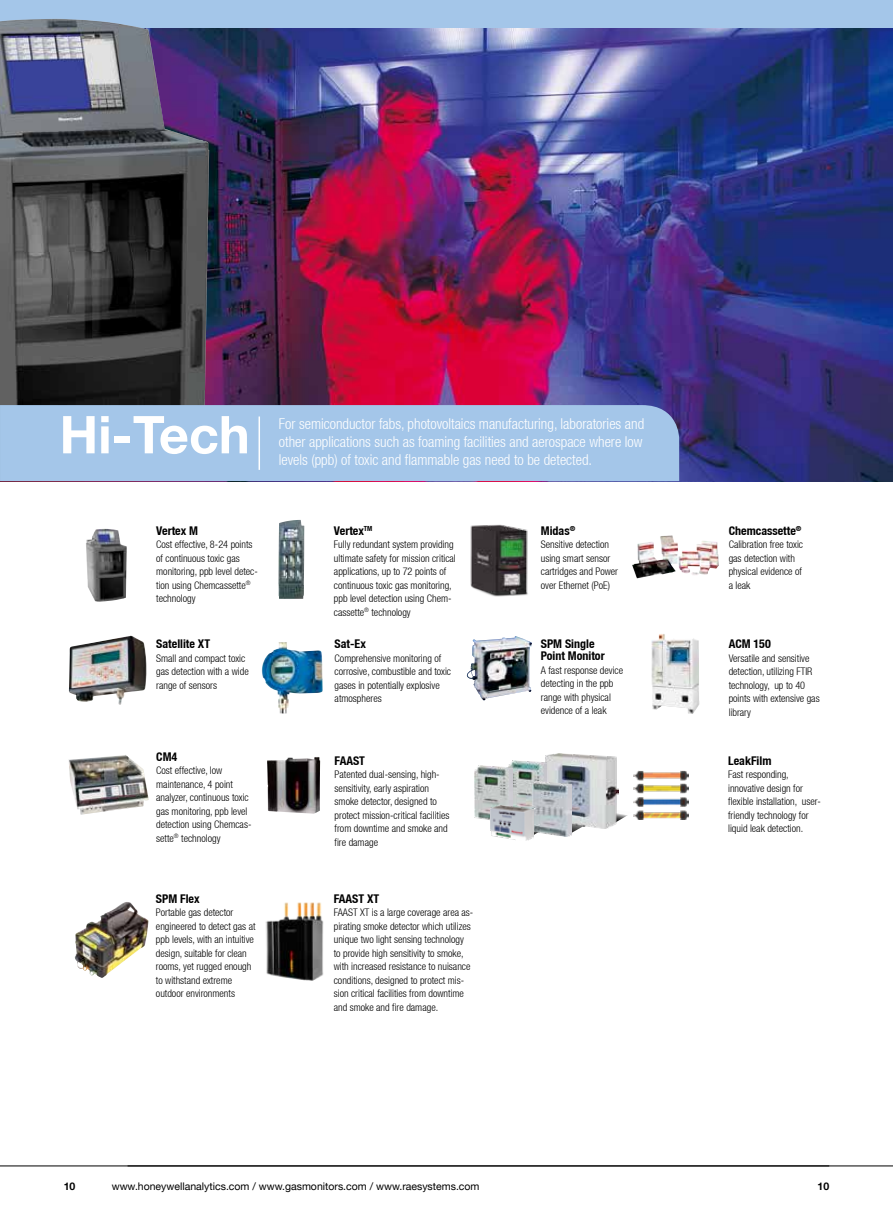
<style>
.page{position:relative;width:893px;height:1212px;background:#fff}
.page>*{position:absolute;margin:0;border:0;box-sizing:border-box;transform-origin:0 0}
.t1{font:700 52.2px "Helvetica Neue LT";color:#fff}
.t2{font:300 condensed 15px/18px "Helvetica Neue LT";color:#fff;text-align:justify}
.t3{font:700 condensed 12px/12px "Helvetica Neue LT";color:#000}
.t4{font:300 condensed 10.5px/13.5px "Helvetica Neue LT";color:#000}
.t5{font:10.5px "Helvetica Neue LT";color:#000}
.t6{font:700 10.5px "Helvetica Neue LT";color:#000}
</style>
<div class="page">
<img style="left:209px;top:28px;width:684px;height:453px">
<hr style="left:0;top:1166px;width:829px;height:1px;background:#000">
<hr style="left:128px;top:1166px;width:765px;height:1px;background:#000">
<img style="left:466px;top:636px;width:66px;height:64px">
<img style="left:278px;top:520px;width:26px;height:79px">
<img style="left:86px;top:529px;width:41px;height:73px">
<img style="left:632px;top:535px;width:87px;height:43px">
<img style="left:262px;top:642px;width:61px;height:71px">
<img style="left:69px;top:636px;width:78px;height:69px">
<img style="left:69px;top:755px;width:80px;height:60px">
<img style="left:651px;top:634px;width:48px;height:80px">
<img style="left:470px;top:524px;width:58px;height:73px">
<div style="left:0;top:0;width:893px;height:28px;background:#a4c6e9"></div>
<img style="left:0;top:19px;width:209px;height:386px">
<div style="left:0;top:405px;width:679px;height:76px;background:#a4c6e9"></div>
<hr style="left:259px;top:416px;width:1px;height:54px;background:#fff">
<img style="left:267px;top:757px;width:53px;height:57px">
<img style="left:265px;top:902px;width:59px;height:79px">
<svg style="left:571px;top:814px;width:57px;height:22px"></svg>
<img style="left:545px;top:753px;width:74px;height:75px">
<img style="left:509px;top:760px;width:37px;height:46px">
<img style="left:475px;top:766px;width:38px;height:54px">
<img style="left:533px;top:781px;width:38px;height:56px">
<img style="left:490px;top:806px;width:43px;height:34px">
<img style="left:633px;top:771px;width:55px;height:49px">
<img style="left:75px;top:902px;width:74px;height:76px">
<h1 class="t1" style="left:60px;top:402px;width:192px">Hi-Tech</h1>
<h2 class="t2" style="left:279px;top:414px;width:367px">For semiconductor fabs, photovoltaics manufacturing, laboratories and other applications such as foaming facilities and aerospace where low levels (ppb) of toxic and flammable gas need to be detected.</h2>
<p class="t3" style="left:156px;top:524px;width:43px">Vertex M</p>
<p class="t4" style="left:156px;top:537px;width:103px">Cost effective, 8-24 points of continuous toxic gas monitoring, ppb level detec&shy;tion using Chemcassette<sup>® </sup>technology</p>
<p class="t3" style="left:156px;top:638px;width:55px">Satellite XT</p>
<p class="t4" style="left:156px;top:651px;width:94px">Small and compact toxic gas detection with a wide range of sensors</p>
<p class="t3" style="left:156px;top:750px;width:23px">CM4</p>
<p class="t4" style="left:156px;top:764px;width:97px">Cost effective, low maintenance, 4 point analyzer, continuous toxic gas monitoring, ppb level detection using Chemcas&shy;sette<sup>®</sup> technology</p>
<p class="t3" style="left:156px;top:892px;width:45px">SPM Flex</p>
<p class="t4" style="left:156px;top:906px;width:101px">Portable gas detector engineered to detect gas at ppb levels, with an intuitive design, suitable for clean rooms, yet rugged enough to withstand extreme outdoor environments</p>
<p class="t3" style="left:334px;top:524px;width:40px">Vertex<sup>TM</sup></p>
<p class="t4" style="left:334px;top:537px;width:123px">Fully redundant system providing ultimate safety for mission critical applications, up to 72 points of continuous toxic gas monitoring, ppb level detection using Chem&shy;cassette<sup>®</sup> technology</p>
<p class="t3" style="left:335px;top:638px;width:33px">Sat-Ex</p>
<p class="t4" style="left:335px;top:651px;width:118px">Comprehensive monitoring of corrosive, combustible and toxic gases in potentially explosive atmospheres</p>
<p class="t3" style="left:335px;top:754px;width:32px">FAAST</p>
<p class="t4" style="left:335px;top:768px;width:116px">Patented dual-sensing, high&shy;sensitivity, early aspiration smoke detector, designed to protect mission-critical facilities from downtime and smoke and fire damage</p>
<p class="t3" style="left:334px;top:892px;width:47px">FAAST XT</p>
<p class="t4" style="left:334px;top:906px;width:141px">FAAST XT is a large coverage area as&shy;pirating smoke detector which utilizes unique two light sensing technology<br>to provide high sensitivity to smoke, with increased resistance to nuisance conditions, designed to protect mis&shy;sion critical facilities from downtime and smoke and fire damage.</p>
<p class="t3" style="left:541px;top:524px;width:36px">Midas<sup>®</sup></p>
<p class="t4" style="left:541px;top:537px;width:79px">Sensitive detection using smart sensor cartridges and Power over Ethernet (PoE)</p>
<p class="t3" style="left:541px;top:638px;width:65px">SPM Single<br>Point Monitor</p>
<p class="t4" style="left:541px;top:663px;width:84px">A fast response device detecting in the ppb range with physical evidence of a leak</p>
<p class="t3" style="left:729px;top:524px;width:74px">Chemcassette<sup>®</sup></p>
<p class="t4" style="left:729px;top:537px;width:76px">Calibration free toxic gas detection with physical evidence of a leak</p>
<p class="t3" style="left:729px;top:638px;width:44px">ACM 150</p>
<p class="t4" style="left:729px;top:651px;width:93px">Versatile and sensitive detection, utilizing FTIR technology, up to 40 points with extensive gas library</p>
<p class="t3" style="left:728px;top:754px;width:45px">LeakFilm</p>
<p class="t4" style="left:728px;top:768px;width:94px">Fast responding, innovative design for flexible installation, user&shy;friendly technology for liquid leak detection.</p>
<p class="t6" style="left:64px;top:1179px;width:13px">10</p>
<p class="t5" style="left:112px;top:1179px;width:369px">www.honeywellanalytics.com / www.gasmonitors.com / www.raesystems.com</p>
<p class="t6" style="left:817px;top:1179px;width:13px">10</p>
</div>
